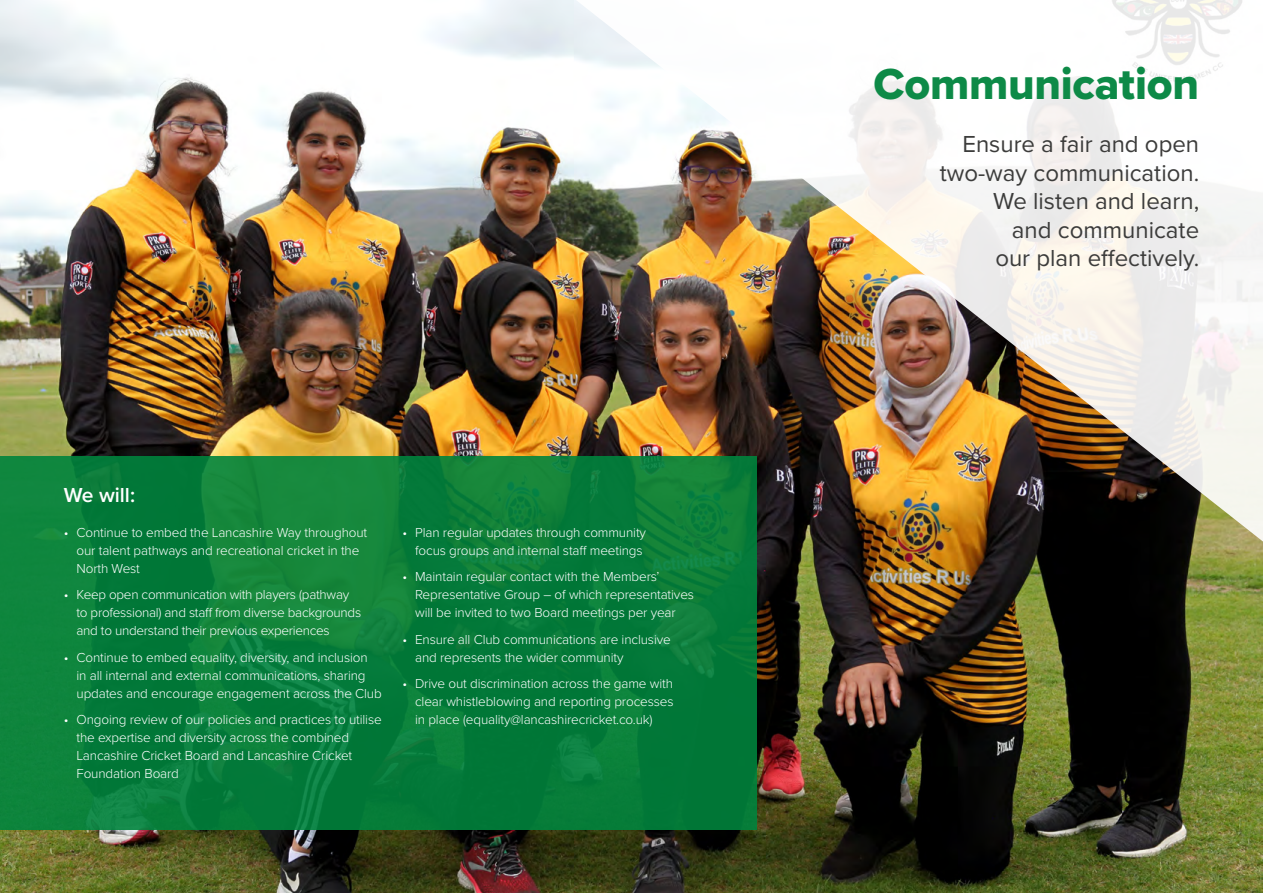
<style>
.page{position:relative;width:1263px;height:893px;background:#fff}
.page>*{position:absolute;margin:0;border:0;box-sizing:border-box;transform-origin:0 0}
.t1{font:45px "Proxima Nova Extrabld";letter-spacing:-.005em;color:#0d8a47}
.t2{font:24px/28.5px "Proxima Nova";color:#3c3c3b;text-align:right}
.t3{font:600 21px "Proxima Nova";color:#fff}
.t4{font:300 13.5px/18px "Proxima Nova";letter-spacing:-.01em;color:#fff}
</style>
<div class="page">
<img style="left:0;top:0;width:1263px;height:893px">
<img style="left:561px;top:0;width:702px;height:569px">
<svg style="left:0;top:456px;width:757px;height:373px;background:#087d3a"></svg>
<h3 class="t3" style="left:64px;top:479px;width:73px">We will:</h3>
<p class="t4" style="left:77px;top:522px;width:292px;text-indent:-13px">• Continue to embed the Lancashire Way throughout our talent pathways and recreational cricket in the<br>North West</p>
<p class="t4" style="left:77px;top:585px;width:286px;text-indent:-13px">• Keep open communication with players (pathway to professional) and staff from diverse backgrounds and to understand their previous experiences</p>
<p class="t4" style="left:77px;top:647px;width:307px;text-indent:-13px">• Continue to embed equality, diversity, and inclusion<br>in all internal and external communications, sharing updates and encourage engagement across the Club</p>
<p class="t4" style="left:77px;top:710px;width:307px;text-indent:-13px">• Ongoing review of our policies and practices to utilise the expertise and diversity across the combined Lancashire Cricket Board and Lancashire Cricket Foundation Board</p>
<p class="t4" style="left:402px;top:522px;width:245px;text-align:right">• Plan regular updates through community focus groups and internal staff meetings</p>
<p class="t4" style="left:415px;top:567px;width:280px;text-indent:-13px">• Maintain regular contact with the Members’<br>Representative Group – of which representatives will be invited to two Board meetings per year</p>
<p class="t4" style="left:415px;top:629px;width:257px;text-indent:-13px">• Ensure all Club communications are inclusive and represents the wider community</p>
<p class="t4" style="left:415px;top:674px;width:260px;text-align:justify;text-indent:-13px">• Drive out discrimination across the game with clear whistleblowing and reporting processes in place (equality@lancashirecricket.co.uk)</p>
<h1 class="t1" style="left:873px;top:51px;width:327px">Communication</h1>
<h2 class="t2" style="left:940px;top:129px;width:261px">Ensure a fair and open two-way communication.<br>We listen and learn,<br>and communicate<br>our plan effectively.</h2>
</div>
